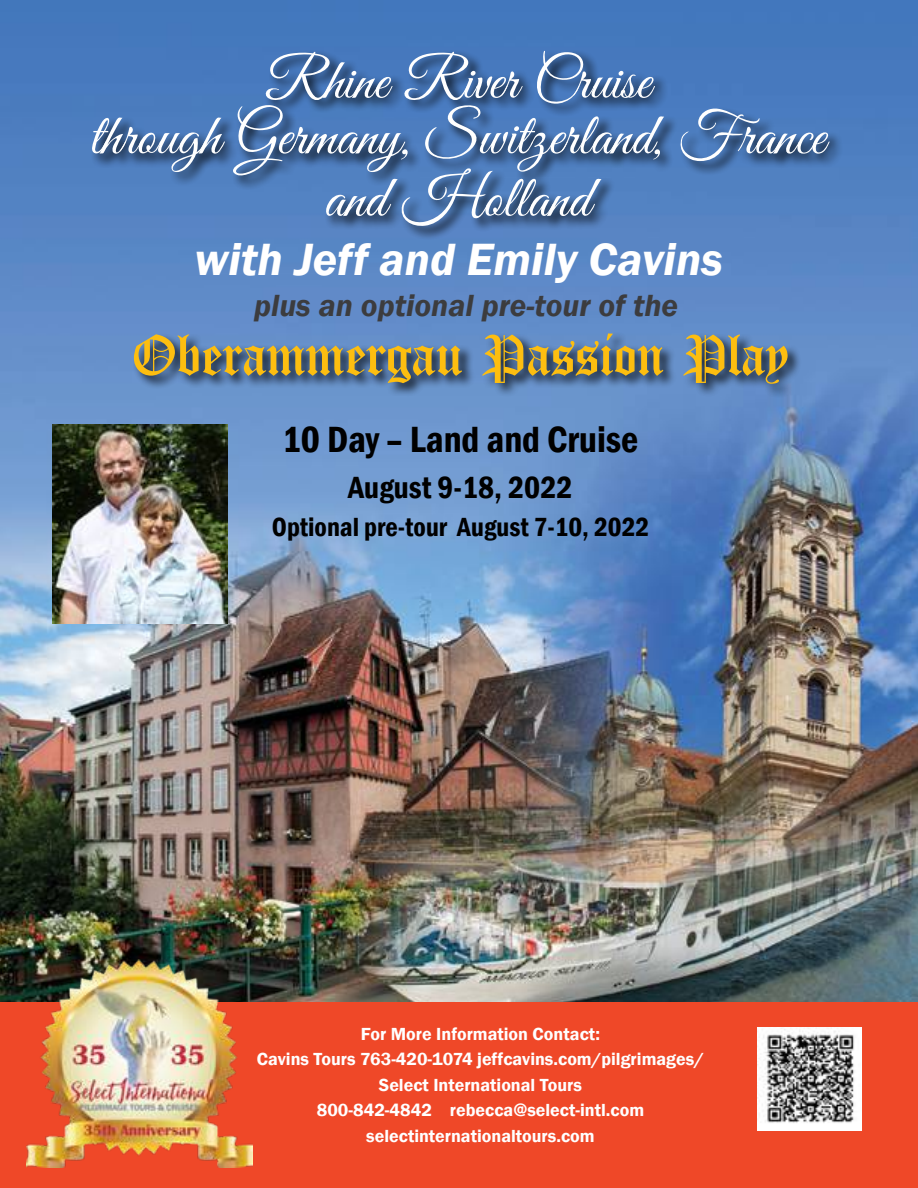
<style>
.page{position:relative;width:918px;height:1188px;background:#fff}
.page>*{position:absolute;margin:0;border:0;box-sizing:border-box;transform-origin:0 0}
.t1{font:60px "Canterbury";color:#fdbe10}
.t2{font:59.1px/62.4px "Great Vibes";color:#fff;text-align:center}
.t3{font:58.5px "Great Vibes";color:#fff}
.t4{font:italic 600 46.5px "Franklin Gothic";color:#fff}
.t5{font:600 condensed 37.5px "Franklin Gothic";color:#000}
.t6{font:italic 600 31.5px "Franklin Gothic";color:#3c3c3e}
.t7{font:600 condensed 31.5px "Franklin Gothic";color:#000}
.t8{font:600 condensed 27px "Franklin Gothic";color:#000}
.t9{font:600 18px/25.5px "Franklin Gothic";color:#fff;text-align:center}
</style>
<div class="page">
<img style="left:0;top:0;width:918px;height:1002px">
<div style="left:0;top:1002px;width:918px;height:186px;background:#ef4828"></div>
<img style="left:27px;top:959px;width:226px;height:208px">
<div style="left:91px;top:50px;width:753px;height:190px;background:#000;opacity:.89"></div>
<div style="left:132px;top:332px;width:669px;height:66px;background:#000;opacity:.83"></div>
<img style="left:758px;top:1027px;width:103px;height:104px">
<img style="left:53px;top:424px;width:175px;height:199px">
<h3 class="t3" style="left:265px;top:48px;width:387px">Rhine River Cruise</h3>
<h2 class="t2" style="left:90px;top:109px;width:737px">through Germany, Switzerland, France and Holland</h2>
<h3 class="t4" style="left:195px;top:230px;width:530px">with Jeff and Emily Cavins</h3>
<h3 class="t6" style="left:254px;top:285px;width:426px">plus an optional pre-tour of the</h3>
<h1 class="t1" style="left:133px;top:320px;width:657px">Oberammergau Passion Play</h1>
<h3 class="t5" style="left:282px;top:415px;width:358px">10 Day – Land and Cruise</h3>
<h3 class="t7" style="left:348px;top:467px;width:226px">August 9-18, 2022</h3>
<h3 class="t8" style="left:272px;top:509px;width:379px">Optional pre-tour August 7-10, 2022</h3>
<p class="t9" style="left:257px;top:1021px;width:449px">For More Information Contact:<br>Cavins Tours 763-420-1074 jeffcavins.com/pilgrimages/ Select International Tours<br>800-842-4842 rebecca@select-intl.com selectinternationaltours.com</p>
</div>
